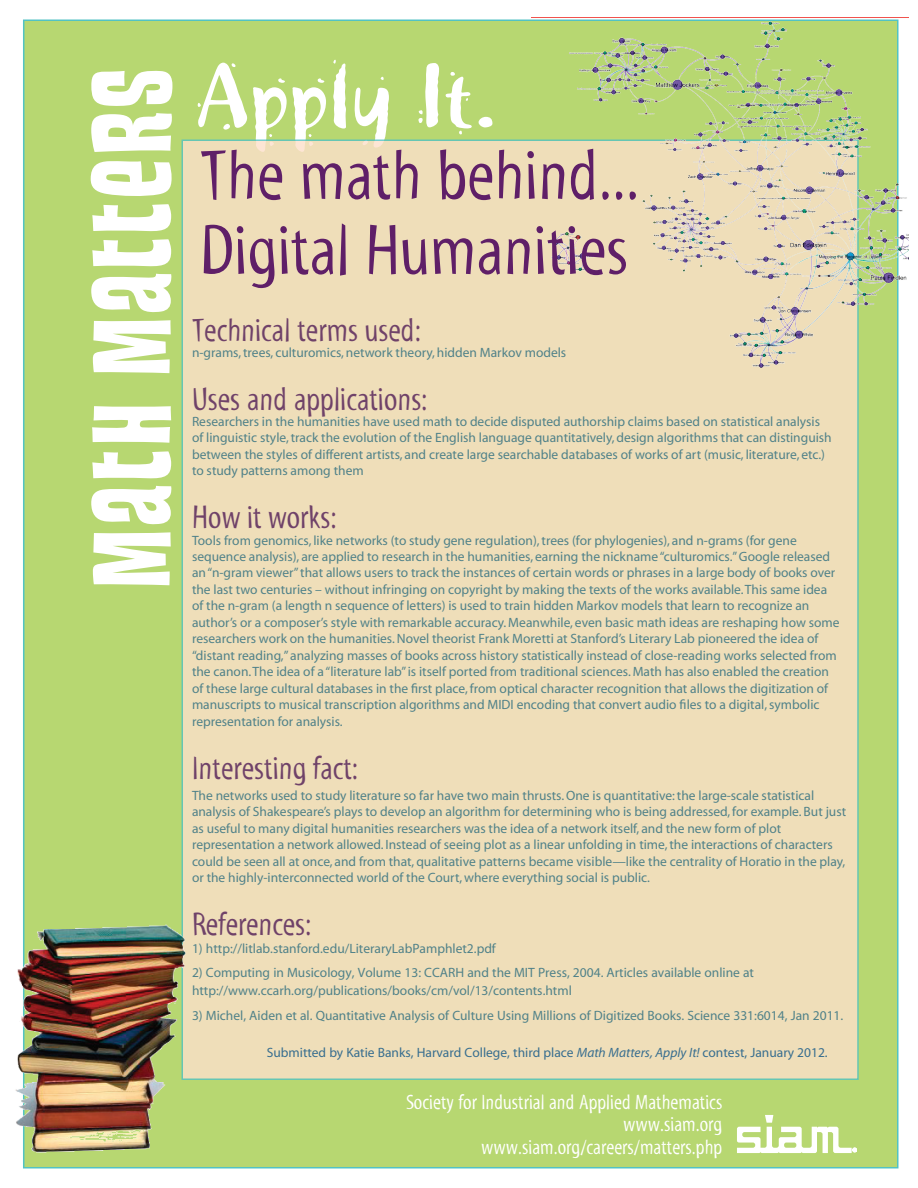
<style>
.page{position:relative;width:918px;height:1188px;background:#fff}
.page>*{position:absolute;margin:0;border:0;box-sizing:border-box;transform-origin:0 0}
.t1{font:108px "House Movements PI Custom";letter-spacing:.05em;color:#fff}
.t2{font:90px "Khaki Std 2";color:#fff}
.t3{font:72px/75px "Myriad Tilt";color:#5f1f68}
.t4{font:33px "Myriad Tilt";color:#5f1f68}
.t5{font:21px/22.5px "Myriad Tilt";color:#fff;text-align:right}
.t6{font:13.5px/16.5px "Myriad";color:#386e8f}
.s1{font-style:italic}
</style>
<div class="page">
<div style="left:24px;top:20px;width:874px;height:1148px;background:#b7d771"></div>
<svg style="left:737px;top:1115px;width:120px;height:38px"></svg>
<div style="left:182px;top:140px;width:676px;height:939px;background:#efdeb9"></div>
<img style="left:531px;top:17px;width:377px;height:353px">
<img style="left:15px;top:896px;width:195px;height:273px">
<h1 class="t1" style="left:69px;top:587px;width:519px;rotate:-90deg">Math Matters</h1>
<h2 class="t2" style="left:195px;top:43px;width:304px">Apply It.</h2>
<h3 class="t3" style="left:200px;top:139px;width:441px">The math behind...<br>Digital Humanities</h3>
<h3 class="t4" style="left:192px;top:312px;width:231px">Technical terms used:</h3>
<p class="t6" style="left:192px;top:345px;width:376px">n-grams, trees, culturomics, network theory, hidden Markov models</p>
<h3 class="t4" style="left:192px;top:381px;width:237px">Uses and applications:</h3>
<p class="t6" style="left:192px;top:414px;width:641px">Researchers in the humanities have used math to decide disputed authorship claims based on statistical analysis of linguistic style, track the evolution of the English language quantitatively, design algorithms that can distinguish between the styles of different artists, and create large searchable databases of works of art (music, literature, etc.) to study patterns among them</p>
<h3 class="t4" style="left:192px;top:499px;width:146px">How it works:</h3>
<p class="t6" style="left:192px;top:532px;width:649px">Tools from genomics, like networks (to study gene regulation), trees (for phylogenies), and n-grams (for gene sequence analysis), are applied to research in the humanities, earning the nickname “culturomics.” Google released an “n-gram viewer” that allows users to track the instances of certain words or phrases in a large body of books over the last two centuries – without infringing on copyright by making the texts of the works available. This same idea of the n-gram (a length n sequence of letters) is used to train hidden Markov models that learn to recognize an author’s or a composer’s style with remarkable accuracy. Meanwhile, even basic math ideas are reshaping how some researchers work on the humanities. Novel theorist Frank Moretti at Stanford’s Literary Lab pioneered the idea of “distant reading,” analyzing masses of books across history statistically instead of close-reading works selected from the canon. The idea of a “literature lab” is itself ported from traditional sciences. Math has also enabled the creation of these large cultural databases in the first place, from optical character recognition that allows the digitization of manuscripts to musical transcription algorithms and MIDI encoding that convert audio files to a digital, symbolic representation for analysis.</p>
<h3 class="t4" style="left:192px;top:750px;width:168px">Interesting fact:</h3>
<p class="t6" style="left:192px;top:787px;width:656px">The networks used to study literature so far have two main thrusts. One is quantitative: the large-scale statistical analysis of Shakespeare’s plays to develop an algorithm for determining who is being addressed, for example. But just as useful to many digital humanities researchers was the idea of a network itself, and the new form of plot representation a network allowed. Instead of seeing plot as a linear unfolding in time, the interactions of characters could be seen all at once, and from that, qualitative patterns became visible—like the centrality of Horatio in the play, or the highly-interconnected world of the Court, where everything social is public.</p>
<h3 class="t4" style="left:192px;top:906px;width:121px">References:</h3>
<p class="t6" style="left:192px;top:940px;width:305px">1) http://litlab.stanford.edu/LiteraryLabPamphlet2.pdf</p>
<p class="t6" style="left:192px;top:964px;width:564px;line-height:18px">2) Computing in Musicology, Volume 13: CCARH and the MIT Press, 2004. Articles available online at http://www.ccarh.org/publications/books/cm/vol/13/contents.html</p>
<p class="t6" style="left:192px;top:1008px;width:653px">3) Michel, Aiden et al. Quantitative Analysis of Culture Using Millions of Digitized Books. Science 331:6014, Jan 2011.</p>
<p class="t6" style="left:267px;top:1045px;width:562px">Submitted by Katie Banks, Harvard College, third place <span class="s1">Math Matters, Apply It!</span> contest, January 2012.</p>
<h3 class="t5" style="left:406px;top:1091px;width:318px">Society for Industrial and Applied Mathematics www.siam.org www.siam.org/careers/matters.php</h3>
</div>
